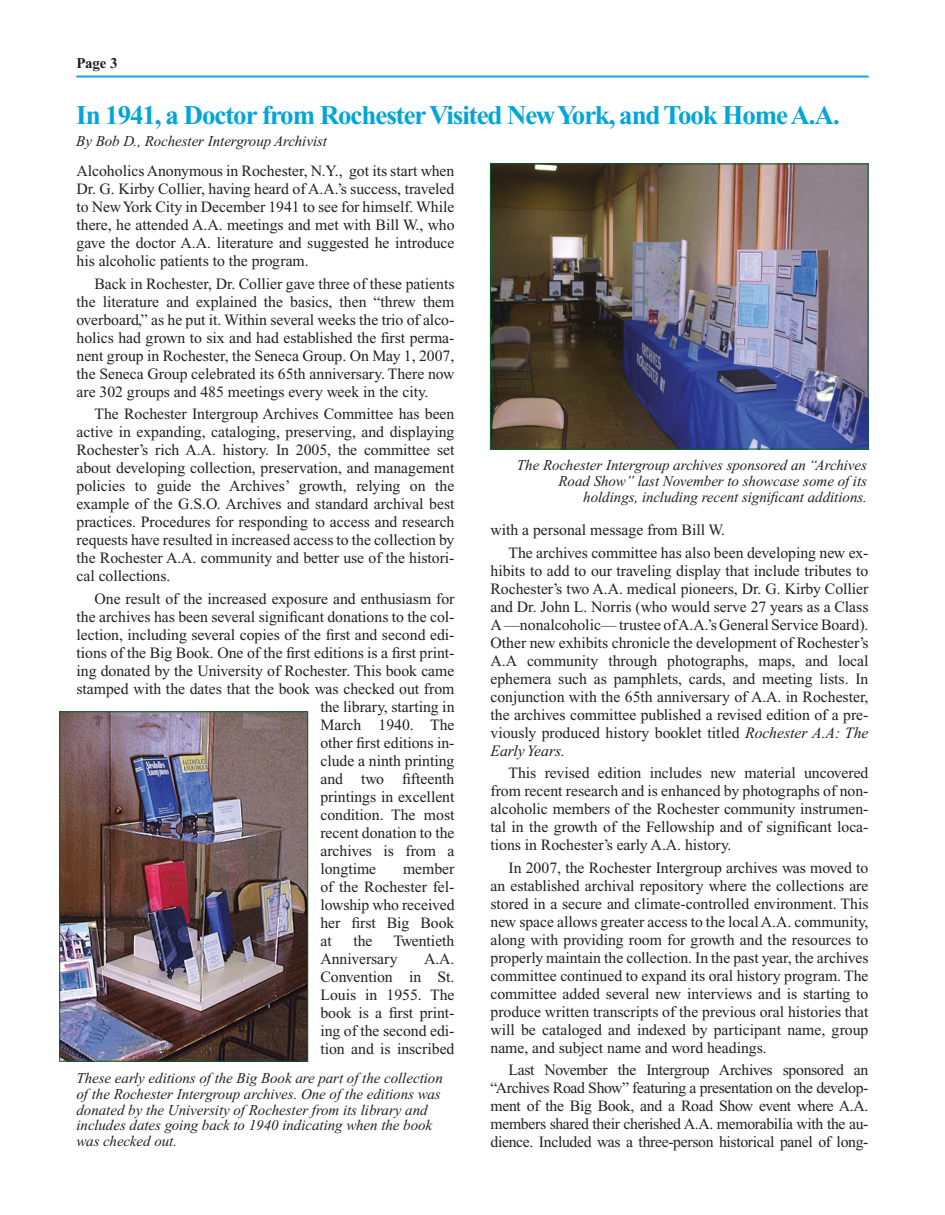
<style>
.page{position:relative;width:945px;height:1215px;background:#fff}
.page>*{position:absolute;margin:0;border:0;box-sizing:border-box;transform-origin:0 0}
.t1{font:700 27px "Times New Roman";letter-spacing:-.04em;color:#00a6db}
.t2{font:15.75px/18px "Times New Roman";color:#231f20;text-align:justify}
.t3{font:italic 15px/15.8px "Times New Roman";letter-spacing:-.005em;color:#231f20;text-align:right}
.t4{font:700 15px "Times New Roman";color:#231f20}
.s1{font-style:italic}
</style>
<div class="page">
<hr style="left:76px;top:76px;width:792px;height:1px;background:#00a6db">
<img style="left:62px;top:714px;width:244px;height:345px">
<div style="left:60px;top:712px;width:248px;height:349px;border:1px solid #016226"></div>
<img style="left:492px;top:166px;width:374px;height:281px">
<div style="left:490px;top:164px;width:378px;height:285px;border:1px solid #016226"></div>
<p class="t4" style="left:76px;top:58px;width:43px">Page 3</p>
<h1 class="t1" style="left:76px;top:106px;width:765px">In 1941, a Doctor from Rochester Visited New York, and Took Home A.A.</h1>
<p class="t3" style="left:76px;top:135px;width:252px">By Bob D., Rochester Intergroup Archivist</p>
<p class="t2" style="left:76px;top:163px;width:380px">Alcoholics Anonymous in Rochester, N.Y., got its start when Dr. G. Kirby Collier, having heard of A.A.’s success, traveled to New York City in December 1941 to see for himself. While there, he attended A.A. meetings and met with Bill W., who gave the doctor A.A. literature and suggested he introduce his alcoholic patients to the program.</p>
<p class="t2" style="left:76px;top:276px;width:380px;text-indent:18px">Back in Rochester, Dr. Collier gave three of these patients the literature and explained the basics, then “threw them overboard,” as he put it. Within several weeks the trio of alco&shy;holics had grown to six and had established the first perma&shy;nent group in Rochester, the Seneca Group. On May 1, 2007, the Seneca Group celebrated its 65th anniversary. There now are 302 groups and 485 meetings every week in the city.</p>
<p class="t2" style="left:76px;top:407px;width:380px;text-indent:18px">The Rochester Intergroup Archives Committee has been active in expanding, cataloging, preserving, and displaying Rochester’s rich A.A. history. In 2005, the committee set about developing collection, preservation, and management policies to guide the Archives’ growth, relying on the example of the G.S.O. Archives and standard archival best practices. Procedures for responding to access and research requests have resulted in increased access to the collection by the Rochester A.A. community and better use of the histori&shy;cal collections.</p>
<p class="t2" style="left:95px;top:591px;width:362px">One result of the increased exposure and enthusiasm for</p>
<p class="t2" style="left:76px;top:609px;width:379px">the archives has been several significant donations to the col-</p>
<p class="t2" style="left:76px;top:627px;width:379px">lection, including several copies of the first and second edi-</p>
<p class="t2" style="left:76px;top:645px;width:379px">tions of the Big Book. One of the first editions is a first print-</p>
<p class="t2" style="left:76px;top:663px;width:379px">ing donated by the University of Rochester. This book came</p>
<p class="t2" style="left:76px;top:681px;width:379px">stamped with the dates that the book was checked out from</p>
<p class="t2" style="left:320px;top:699px;width:136px">the library, starting in</p>
<p class="t2" style="left:320px;top:717px;width:136px">March 1940. The</p>
<p class="t2" style="left:320px;top:735px;width:136px">other first editions in-</p>
<p class="t2" style="left:320px;top:753px;width:136px">clude a ninth printing</p>
<p class="t2" style="left:320px;top:771px;width:136px">and two fifteenth</p>
<p class="t2" style="left:320px;top:789px;width:136px">printings in excellent</p>
<p class="t2" style="left:320px;top:807px;width:136px">condition. The most</p>
<p class="t2" style="left:320px;top:825px;width:136px">recent donation to the</p>
<p class="t2" style="left:320px;top:843px;width:136px">archives is from a</p>
<p class="t2" style="left:320px;top:861px;width:57px">longtime</p>
<p class="t2" style="left:320px;top:861px;width:136px;text-indent:83px">member of the Rochester fel&shy;lowship who received her first Big Book at</p>
<p class="t2" style="left:320px;top:933px;width:136px;text-indent:73px">Twentieth<br>Anniversary</p>
<p class="t2" style="left:353px;top:933px;width:21px">the</p>
<p class="t2" style="left:320px;top:951px;width:136px;text-indent:104px">A.A.<br>Convention in St.<br>Louis in 1955. The book is a first print&shy;ing of the second edi&shy;tion and is inscribed</p>
<p class="t3" style="left:76px;top:1072px;width:368px;text-align:left">These early editions of the Big Book are part of the collection of the Rochester Intergroup archives. One of the editions was donated by the University of Rochester from its library and includes dates going back to 1940 indicating when the book was checked out.</p>
<p class="t3" style="left:517px;top:459px;width:352px">The Rochester Intergroup archives sponsored an “Archives<br>Road Show” last November to showcase some of its holdings, including recent significant additions.</p>
<p class="t2" style="left:509px;top:520px;width:361px;line-height:22.5px;text-indent:-18px">with a personal message from Bill W.<br>The archives committee has also been developing new ex-</p>
<p class="t2" style="left:491px;top:563px;width:380px">hibits to add to our traveling display that include tributes to Rochester’s two A.A. medical pioneers, Dr. G. Kirby Collier and Dr. John L. Norris (who would serve 27 years as a Class A —nonalcoholic— trustee of A.A.’s General Service Board).<br>Other new exhibits chronicle the development of Rochester’s A.A community through photographs, maps, and local ephemera such as pamphlets, cards, and meeting lists. In conjunction with the 65th anniversary of A.A. in Rochester, the archives committee published a revised edition of a pre&shy;viously produced history booklet titled <span class="s1">Rochester A.A: The Early Years.</span></p>
<p class="t2" style="left:491px;top:766px;width:380px;text-indent:18px">This revised edition includes new material uncovered from recent research and is enhanced by photographs of non&shy;alcoholic members of the Rochester community instrumen&shy;tal in the growth of the Fellowship and of significant loca&shy;tions in Rochester’s early A.A. history.</p>
<p class="t2" style="left:491px;top:860px;width:380px;text-indent:18px">In 2007, the Rochester Intergroup archives was moved to an established archival repository where the collections are stored in a secure and climate-controlled environment. This new space allows greater access to the local A.A. community, along with providing room for growth and the resources to properly maintain the collection. In the past year, the archives committee continued to expand its oral history program. The committee added several new interviews and is starting to produce written transcripts of the previous oral histories that will be cataloged and indexed by participant name, group name, and subject name and word headings.</p>
<p class="t2" style="left:491px;top:1063px;width:380px;text-indent:18px">Last November the Intergroup Archives sponsored an “Archives Road Show” featuring a presentation on the develop&shy;ment of the Big Book, and a Road Show event where A.A. members shared their cherished A.A. memorabilia with the au&shy;dience. Included was a three-person historical panel of long-</p>
</div>
